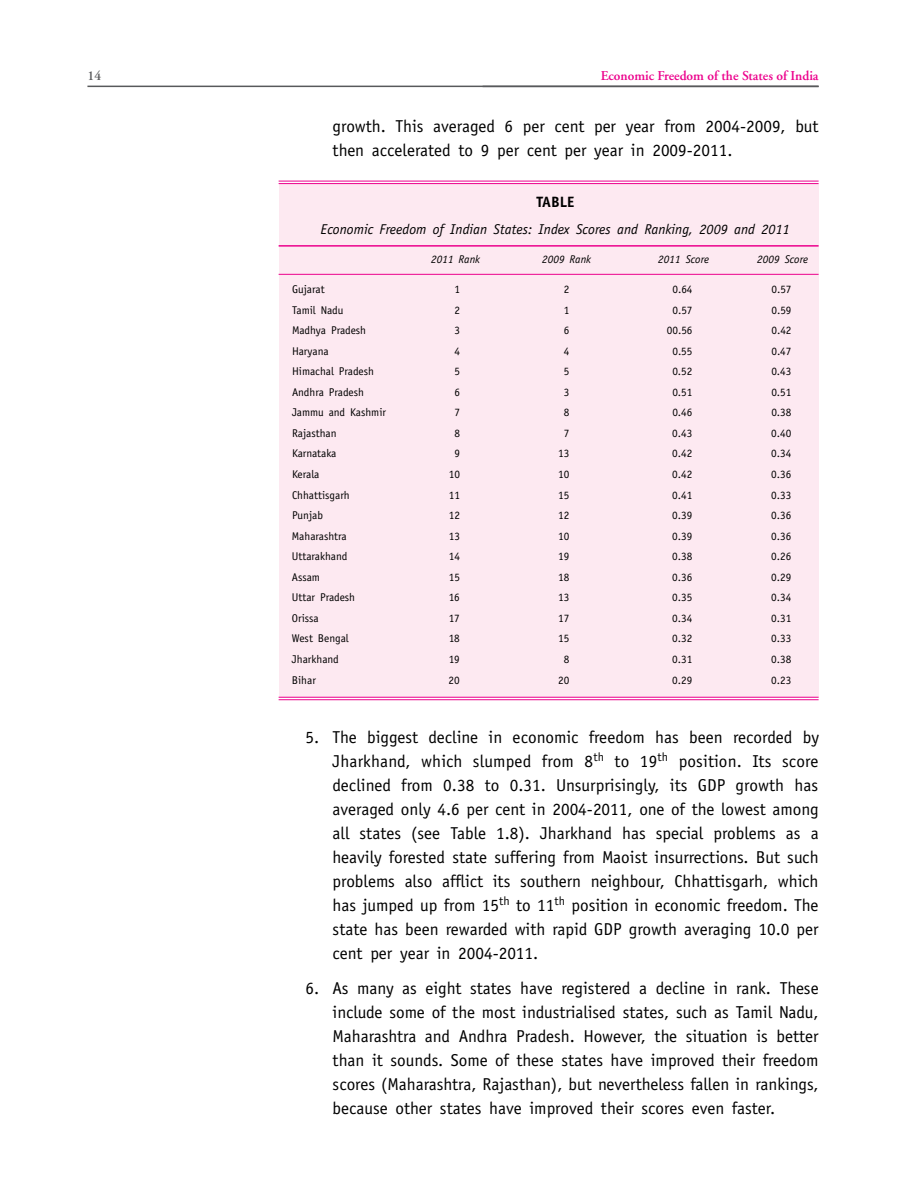
<style>
.page{position:relative;width:918px;height:1188px;background:#fff}
.page>*{position:absolute;margin:0;border:0;box-sizing:border-box;transform-origin:0 0}
.t1{font:17.25px/24px "Officina Sans";color:#000;text-align:justify}
.t2{font:700 15px "Officina Sans";color:#000}
.t3{font:italic 14.25px "Officina Sans";color:#000}
.t4{font:600 13.5px "Adobe Garamond";color:#ec008c}
.t5{font:600 13.5px "Adobe Garamond";color:#58595b}
.t6{font:11.25px "Officina Sans";color:#000}
.t7{font:italic 11.25px "Officina Sans";color:#000}
</style>
<div class="page">
<hr style="left:87px;top:86px;width:732px;height:1px;background:#58595b">
<div style="left:279px;top:184px;width:540px;height:513px;background:#fde9f1"></div>
<hr style="left:279px;top:181px;width:540px;height:1px;background:#ec008c">
<hr style="left:279px;top:183px;width:540px;height:1px;background:#ec008c">
<hr style="left:279px;top:245px;width:540px;height:2px;background:#ec008c">
<hr style="left:279px;top:274px;width:540px;height:1px;background:#ec008c">
<hr style="left:279px;top:697px;width:540px;height:1px;background:#ec008c">
<hr style="left:279px;top:699px;width:540px;height:1px;background:#ec008c">
<p class="t5" style="left:87px;top:68px;width:15px">14</p>
<p class="t4" style="left:601px;top:68px;width:219px">Economic Freedom of the States of India</p>
<p class="t1" style="left:333px;top:115px;width:488px">growth. This averaged 6 per cent per year from 2004-2009, but then accelerated to 9 per cent per year in 2009-2011.</p>
<p class="t2" style="left:536px;top:192px;width:40px">Table</p>
<p class="t3" style="left:321px;top:221px;width:471px">Economic Freedom of Indian States: Index Scores and Ranking, 2009 and 2011</p>
<p class="t7" style="left:431px;top:253px;width:50px">2011 Rank</p>
<p class="t7" style="left:542px;top:253px;width:50px">2009 Rank</p>
<p class="t7" style="left:658px;top:253px;width:52px">2011 Score</p>
<p class="t7" style="left:757px;top:253px;width:52px">2009 Score</p>
<p class="t6" style="left:292px;top:283px;width:34px">Gujarat</p>
<p class="t6" style="left:454px;top:283px;width:7px">1</p>
<p class="t6" style="left:564px;top:283px;width:7px">2</p>
<p class="t6" style="left:672px;top:283px;width:22px">0.64</p>
<p class="t6" style="left:771px;top:283px;width:22px">0.57</p>
<p class="t6" style="left:292px;top:303px;width:53px">Tamil Nadu</p>
<p class="t6" style="left:454px;top:303px;width:7px">2</p>
<p class="t6" style="left:564px;top:303px;width:7px">1</p>
<p class="t6" style="left:672px;top:303px;width:22px">0.57</p>
<p class="t6" style="left:771px;top:303px;width:22px">0.59</p>
<p class="t6" style="left:292px;top:324px;width:75px">Madhya Pradesh</p>
<p class="t6" style="left:454px;top:324px;width:7px">3</p>
<p class="t6" style="left:564px;top:324px;width:7px">6</p>
<p class="t6" style="left:667px;top:324px;width:27px">00.56</p>
<p class="t6" style="left:771px;top:324px;width:22px">0.42</p>
<p class="t6" style="left:292px;top:344px;width:38px">Haryana</p>
<p class="t6" style="left:454px;top:344px;width:7px">4</p>
<p class="t6" style="left:564px;top:344px;width:7px">4</p>
<p class="t6" style="left:672px;top:344px;width:22px">0.55</p>
<p class="t6" style="left:771px;top:344px;width:22px">0.47</p>
<p class="t6" style="left:292px;top:365px;width:83px">Himachal Pradesh</p>
<p class="t6" style="left:454px;top:365px;width:7px">5</p>
<p class="t6" style="left:564px;top:365px;width:7px">5</p>
<p class="t6" style="left:672px;top:365px;width:22px">0.52</p>
<p class="t6" style="left:771px;top:365px;width:22px">0.43</p>
<p class="t6" style="left:292px;top:385px;width:73px">Andhra Pradesh</p>
<p class="t6" style="left:454px;top:385px;width:7px">6</p>
<p class="t6" style="left:564px;top:385px;width:7px">3</p>
<p class="t6" style="left:672px;top:385px;width:22px">0.51</p>
<p class="t6" style="left:771px;top:385px;width:22px">0.51</p>
<p class="t6" style="left:292px;top:406px;width:95px">Jammu and Kashmir</p>
<p class="t6" style="left:454px;top:406px;width:7px">7</p>
<p class="t6" style="left:564px;top:406px;width:7px">8</p>
<p class="t6" style="left:672px;top:406px;width:22px">0.46</p>
<p class="t6" style="left:771px;top:406px;width:22px">0.38</p>
<p class="t6" style="left:292px;top:427px;width:46px">Rajasthan</p>
<p class="t6" style="left:454px;top:427px;width:7px">8</p>
<p class="t6" style="left:564px;top:427px;width:7px">7</p>
<p class="t6" style="left:672px;top:427px;width:22px">0.43</p>
<p class="t6" style="left:771px;top:427px;width:22px">0.40</p>
<p class="t6" style="left:292px;top:447px;width:46px">Karnataka</p>
<p class="t6" style="left:454px;top:447px;width:7px">9</p>
<p class="t6" style="left:558px;top:447px;width:13px">13</p>
<p class="t6" style="left:672px;top:447px;width:22px">0.42</p>
<p class="t6" style="left:771px;top:447px;width:22px">0.34</p>
<p class="t6" style="left:292px;top:468px;width:29px">Kerala</p>
<p class="t6" style="left:449px;top:468px;width:13px">10</p>
<p class="t6" style="left:558px;top:468px;width:13px">10</p>
<p class="t6" style="left:672px;top:468px;width:22px">0.42</p>
<p class="t6" style="left:771px;top:468px;width:22px">0.36</p>
<p class="t6" style="left:292px;top:488px;width:59px">Chhattisgarh</p>
<p class="t6" style="left:449px;top:488px;width:13px">11</p>
<p class="t6" style="left:558px;top:488px;width:13px">15</p>
<p class="t6" style="left:672px;top:488px;width:22px">0.41</p>
<p class="t6" style="left:771px;top:488px;width:22px">0.33</p>
<p class="t6" style="left:292px;top:509px;width:33px">Punjab</p>
<p class="t6" style="left:449px;top:509px;width:13px">12</p>
<p class="t6" style="left:558px;top:509px;width:13px">12</p>
<p class="t6" style="left:672px;top:509px;width:22px">0.39</p>
<p class="t6" style="left:771px;top:509px;width:22px">0.36</p>
<p class="t6" style="left:292px;top:529px;width:56px">Maharashtra</p>
<p class="t6" style="left:449px;top:529px;width:13px">13</p>
<p class="t6" style="left:558px;top:529px;width:13px">10</p>
<p class="t6" style="left:672px;top:529px;width:22px">0.39</p>
<p class="t6" style="left:771px;top:529px;width:22px">0.36</p>
<p class="t6" style="left:292px;top:550px;width:57px">Uttarakhand</p>
<p class="t6" style="left:449px;top:550px;width:13px">14</p>
<p class="t6" style="left:558px;top:550px;width:13px">19</p>
<p class="t6" style="left:672px;top:550px;width:22px">0.38</p>
<p class="t6" style="left:771px;top:550px;width:22px">0.26</p>
<p class="t6" style="left:292px;top:570px;width:30px">Assam</p>
<p class="t6" style="left:449px;top:570px;width:13px">15</p>
<p class="t6" style="left:558px;top:570px;width:13px">18</p>
<p class="t6" style="left:672px;top:570px;width:22px">0.36</p>
<p class="t6" style="left:771px;top:570px;width:22px">0.29</p>
<p class="t6" style="left:292px;top:591px;width:65px">Uttar Pradesh</p>
<p class="t6" style="left:449px;top:591px;width:13px">16</p>
<p class="t6" style="left:558px;top:591px;width:13px">13</p>
<p class="t6" style="left:672px;top:591px;width:22px">0.35</p>
<p class="t6" style="left:771px;top:591px;width:22px">0.34</p>
<p class="t6" style="left:292px;top:612px;width:28px">Orissa</p>
<p class="t6" style="left:449px;top:612px;width:13px">17</p>
<p class="t6" style="left:558px;top:612px;width:13px">17</p>
<p class="t6" style="left:672px;top:612px;width:22px">0.34</p>
<p class="t6" style="left:771px;top:612px;width:22px">0.31</p>
<p class="t6" style="left:292px;top:632px;width:58px">West Bengal</p>
<p class="t6" style="left:449px;top:632px;width:13px">18</p>
<p class="t6" style="left:558px;top:632px;width:13px">15</p>
<p class="t6" style="left:672px;top:632px;width:22px">0.32</p>
<p class="t6" style="left:771px;top:632px;width:22px">0.33</p>
<p class="t6" style="left:292px;top:653px;width:48px">Jharkhand</p>
<p class="t6" style="left:449px;top:653px;width:13px">19</p>
<p class="t6" style="left:564px;top:653px;width:7px">8</p>
<p class="t6" style="left:672px;top:653px;width:22px">0.31</p>
<p class="t6" style="left:771px;top:653px;width:22px">0.38</p>
<p class="t6" style="left:292px;top:673px;width:25px">Bihar</p>
<p class="t6" style="left:449px;top:673px;width:13px">20</p>
<p class="t6" style="left:558px;top:673px;width:13px">20</p>
<p class="t6" style="left:672px;top:673px;width:22px">0.29</p>
<p class="t6" style="left:771px;top:673px;width:22px">0.23</p>
<p class="t1" style="left:333px;top:725px;width:488px;text-indent:-27px">5. The biggest decline in economic freedom has been recorded by Jharkhand, which slumped from 8<sup>th</sup> to 19<sup>th</sup> position. Its score declined from 0.38 to 0.31. Unsurprisingly, its GDP growth has averaged only 4.6 per cent in 2004-2011, one of the lowest among all states (see Table 1.8). Jharkhand has special problems as a heavily forested state suffering from Maoist insurrections. But such problems also afflict its southern neighbour, Chhattisgarh, which has jumped up from 15<sup>th</sup> to 11<sup>th</sup> position in economic freedom. The state has been rewarded with rapid GDP growth averaging 10.0 per cent per year in 2004-2011.</p>
<p class="t1" style="left:333px;top:976px;width:488px;text-indent:-27px">6. As many as eight states have registered a decline in rank. These include some of the most industrialised states, such as Tamil Nadu, Maharashtra and Andhra Pradesh. However, the situation is better than it sounds. Some of these states have improved their freedom scores (Maharashtra, Rajasthan), but nevertheless fallen in rankings, because other states have improved their scores even faster.</p>
</div>
